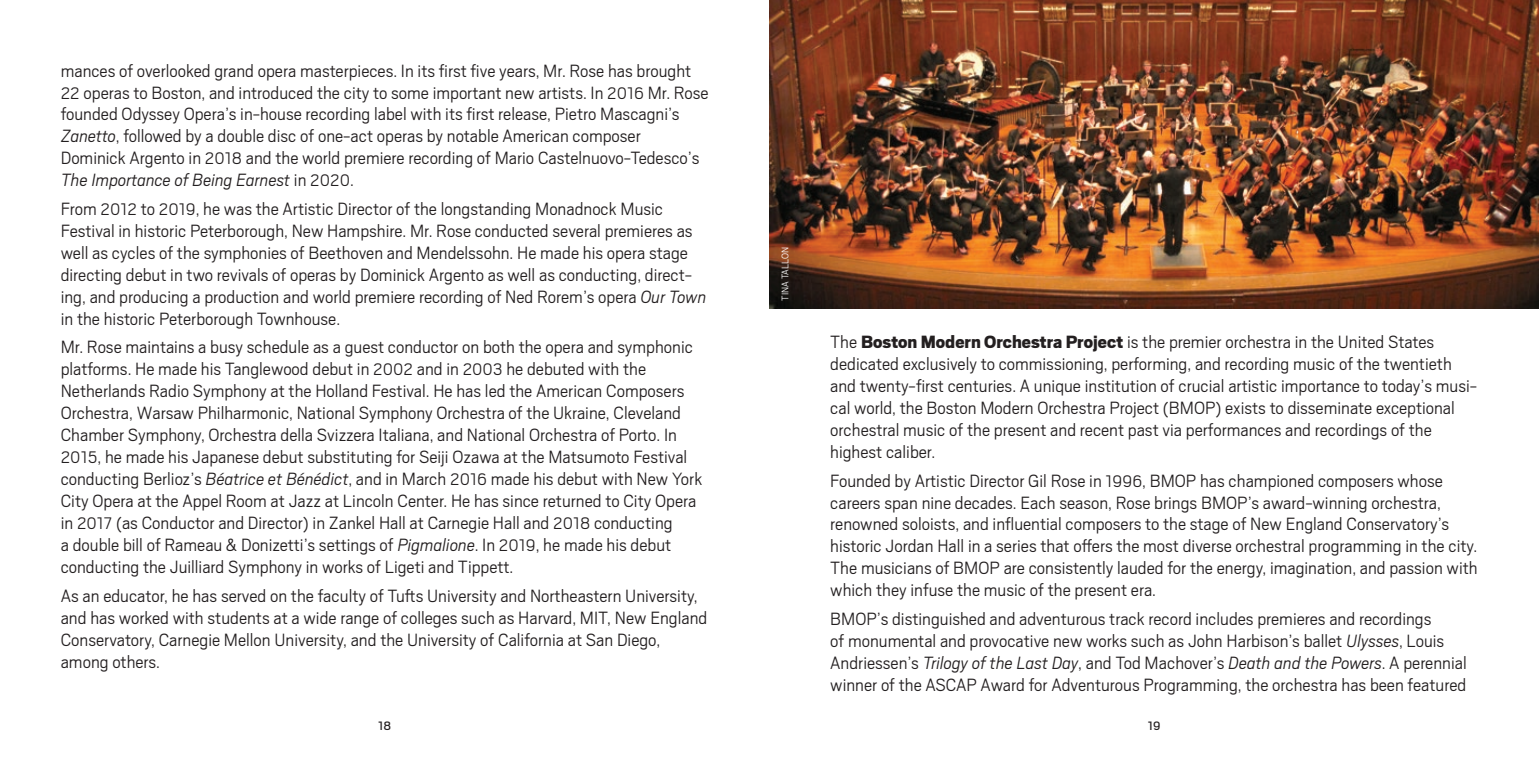
<style>
.page{position:relative;width:1539px;height:765px;background:#fff}
.page>*{position:absolute;margin:0;border:0;box-sizing:border-box;transform-origin:0 0}
.Bio{font:300 19.8px/22.1px "Scout";color:#231f20}
.t1{font:13.5px "Scout";color:#231f20}
.Body{font:300 10.8px "Scout";color:#fff}
.s1{font-size:18.45px}
.s2{font-style:italic}
.s3{font-weight:900}
</style>
<div class="page">
<img style="left:770px;top:0;width:769px;height:309px">
<p class="Bio" style="left:61px;top:59px;width:650px">mances of overlooked grand opera masterpieces. In its first five years, Mr. Rose has brought <span class="s1">22</span> operas to Boston, and introduced the city to some important new artists. In <span class="s1">2016</span> Mr. Rose founded Odyssey Opera’s in-house recording label with its first release, Pietro Mascagni’s <span class="s2">Zanetto</span>, followed by a double disc of one-act operas by notable American composer Dominick Argento in <span class="s1">2018</span> and the world premiere recording of Mario Castelnuovo-Tedesco’s <span class="s2">The Importance of Being Earnest</span> in <span class="s1">2020</span>.</p>
<p class="Bio" style="left:61px;top:197px;width:647px">From <span class="s1">2012</span> to <span class="s1">2019</span>, he was the Artistic Director of the longstanding Monadnock Music Festival in historic Peterborough, New Hampshire. Mr. Rose conducted several premieres as well as cycles of the symphonies of Beethoven and Mendelssohn. He made his opera stage directing debut in two revivals of operas by Dominick Argento as well as conducting, direct&shy;ing, and producing a production and world premiere recording of Ned Rorem’s opera <span class="s2">Our Town </span>in the historic Peterborough Townhouse.</p>
<p class="Bio" style="left:61px;top:335px;width:643px">Mr. Rose maintains a busy schedule as a guest conductor on both the opera and symphonic platforms. He made his Tanglewood debut in <span class="s1">2002</span> and in <span class="s1">2003</span> he debuted with the Netherlands Radio Symphony at the Holland Festival. He has led the American Composers Orchestra, Warsaw Philharmonic, National Symphony Orchestra of the Ukraine, Cleveland Chamber Symphony, Orchestra della Svizzera Italiana, and National Orchestra of Porto. In <span class="s1">2015</span>, he made his Japanese debut substituting for Seiji Ozawa at the Matsumoto Festival conducting Berlioz’s <span class="s2">Béatrice et Bénédict</span>, and in March <span class="s1">2016</span> made his debut with New York City Opera at the Appel Room at Jazz at Lincoln Center. He has since returned to City Opera in <span class="s1">2017</span> (as Conductor and Director) in Zankel Hall at Carnegie Hall and <span class="s1">2018</span> conducting<br>a double bill of Rameau &amp; Donizetti’s settings of <span class="s2">Pigmalione</span>. In <span class="s1">2019</span>, he made his debut conducting the Juilliard Symphony in works of Ligeti and Tippett.</p>
<p class="Bio" style="left:61px;top:584px;width:648px">As an educator, he has served on the faculty of Tufts University and Northeastern University, and has worked with students at a wide range of colleges such as Harvard, MIT, New England Conservatory, Carnegie Mellon University, and the University of California at San Diego, among others.</p>
<p class="Body" style="left:779px;top:301px;width:55px;rotate:-90deg">TINA TALLON</p>
<p class="Bio" style="left:830px;top:330px;width:648px">The <span class="s3">Boston Modern Orchestra Project</span> is the premier orchestra in the United States dedicated exclusively to commissioning, performing, and recording music of the twentieth and twenty-first centuries. A unique institution of crucial artistic importance to today’s musi&shy;cal world, the Boston Modern Orchestra Project (BMOP) exists to disseminate exceptional orchestral music of the present and recent past via performances and recordings of the highest caliber.</p>
<p class="Bio" style="left:830px;top:468px;width:649px">Founded by Artistic Director Gil Rose in <span class="s1">1996</span>, BMOP has championed composers whose careers span nine decades. Each season, Rose brings BMOP’s award-winning orchestra, renowned soloists, and influential composers to the stage of New England Conservatory’s historic Jordan Hall in a series that offers the most diverse orchestral programming in the city.<br>The musicians of BMOP are consistently lauded for the energy, imagination, and passion with which they infuse the music of the present era.</p>
<p class="Bio" style="left:830px;top:607px;width:638px">BMOP’s distinguished and adventurous track record includes premieres and recordings<br>of monumental and provocative new works such as John Harbison’s ballet <span class="s2">Ulysses</span>, Louis Andriessen’s <span class="s2">Trilogy of the Last Day</span>, and Tod Machover’s <span class="s2">Death and the Powers</span>. A perennial winner of the ASCAP Award for Adventurous Programming, the orchestra has been featured</p>
<p class="t1" style="left:378px;top:718px;width:15px">18</p>
<p class="t1" style="left:1148px;top:717px;width:14px">19</p>
</div>
